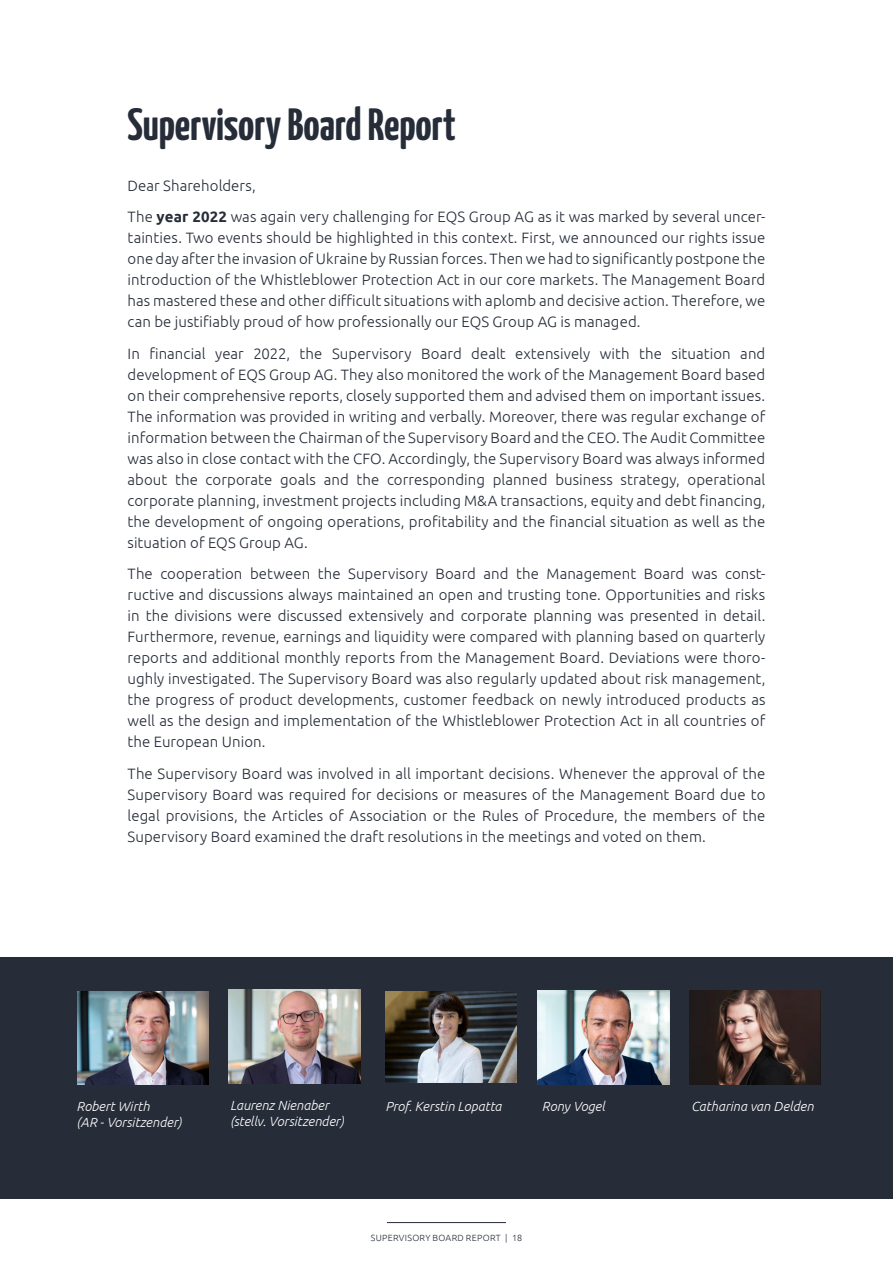
<style>
.page{position:relative;width:893px;height:1263px;background:#fff}
.page>*{position:absolute;margin:0;border:0;box-sizing:border-box;transform-origin:0 0}
.t1{font:700 45px "Yanone Kaffeesatz";letter-spacing:-.005em;color:#262c38}
.t2{font:300 15px/21px "Ubuntu";letter-spacing:.005em;color:#262c38;text-align:justify}
.t3{font:italic 300 13.2px/15.9px "Ubuntu";color:#fff}
.t4{font:300 9px "Ubuntu";letter-spacing:.03em;color:#262c38}
.s1{font-weight:700}
</style>
<div class="page">
<hr style="left:387px;top:1222px;width:119px;height:1px;background:#262c38">
<div style="left:0;top:957px;width:893px;height:241px;background:#262c38"></div>
<img style="left:689px;top:990px;width:132px;height:94px">
<img style="left:229px;top:990px;width:131px;height:94px">
<img style="left:385px;top:991px;width:132px;height:92px">
<img style="left:77px;top:991px;width:132px;height:94px">
<img style="left:538px;top:991px;width:131px;height:94px">
<h1 class="t1" style="left:128px;top:92px;width:330px">Supervisory Board Report</h1>
<p class="t2" style="left:128px;top:169px;width:639px;line-height:31.5px">Dear Shareholders,<br>The <span class="s1">year 2022</span> was again very challenging for EQS Group AG as it was marked by several uncer-</p>
<p class="t2" style="left:128px;top:227px;width:639px">tainties. Two events should be highlighted in this context. First, we announced our rights issue one day after the invasion of Ukraine by Russian forces. Then we had to significantly postpone the introduction of the Whistleblower Protection Act in our core markets. The Management Board has mastered these and other difficult situations with aplomb and decisive action. Therefore, we can be justifiably proud of how professionally our EQS Group AG is managed.</p>
<p class="t2" style="left:128px;top:342px;width:639px">In financial year 2022, the Supervisory Board dealt extensively with the situation and development of EQS Group AG. They also monitored the work of the Management Board based on their comprehensive reports, closely supported them and advised them on important issues.<br>The information was provided in writing and verbally. Moreover, there was regular exchange of information between the Chairman of the Supervisory Board and the CEO. The Audit Committee was also in close contact with the CFO. Accordingly, the Supervisory Board was always informed about the corporate goals and the corresponding planned business strategy, operational corporate planning, investment projects including M&amp;A transactions, equity and debt financing, the development of ongoing operations, profitability and the financial situation as well as the situation of EQS Group AG.</p>
<p class="t2" style="left:128px;top:563px;width:639px">The cooperation between the Supervisory Board and the Management Board was const&shy;ructive and discussions always maintained an open and trusting tone. Opportunities and risks in the divisions were discussed extensively and corporate planning was presented in detail.<br>Furthermore, revenue, earnings and liquidity were compared with planning based on quarterly reports and additional monthly reports from the Management Board. Deviations were thoro&shy;ughly investigated. The Supervisory Board was also regularly updated about risk management, the progress of product developments, customer feedback on newly introduced products as well as the design and implementation of the Whistleblower Protection Act in all countries of the European Union.</p>
<p class="t2" style="left:128px;top:762px;width:639px">The Supervisory Board was involved in all important decisions. Whenever the approval of the Supervisory Board was required for decisions or measures of the Management Board due to legal provisions, the Articles of Association or the Rules of Procedure, the members of the Supervisory Board examined the draft resolutions in the meetings and voted on them.</p>
<p class="t3" style="left:230px;top:1097px;width:115px">Laurenz Nienaber (stellv. Vorsitzender)</p>
<p class="t3" style="left:76px;top:1098px;width:75px">Robert Wirth</p>
<p class="t3" style="left:385px;top:1098px;width:118px">Prof. Kerstin Lopatta</p>
<p class="t3" style="left:542px;top:1097px;width:65px">Rony Vogel</p>
<p class="t3" style="left:76px;top:1114px;width:107px">(AR - Vorsitzender)</p>
<p class="t4" style="left:371px;top:1232px;width:153px">SUPERVISORY BOARD REPORT | 18</p>
<p class="t3" style="left:691px;top:1098px;width:124px">Catharina van Delden</p>
</div>
